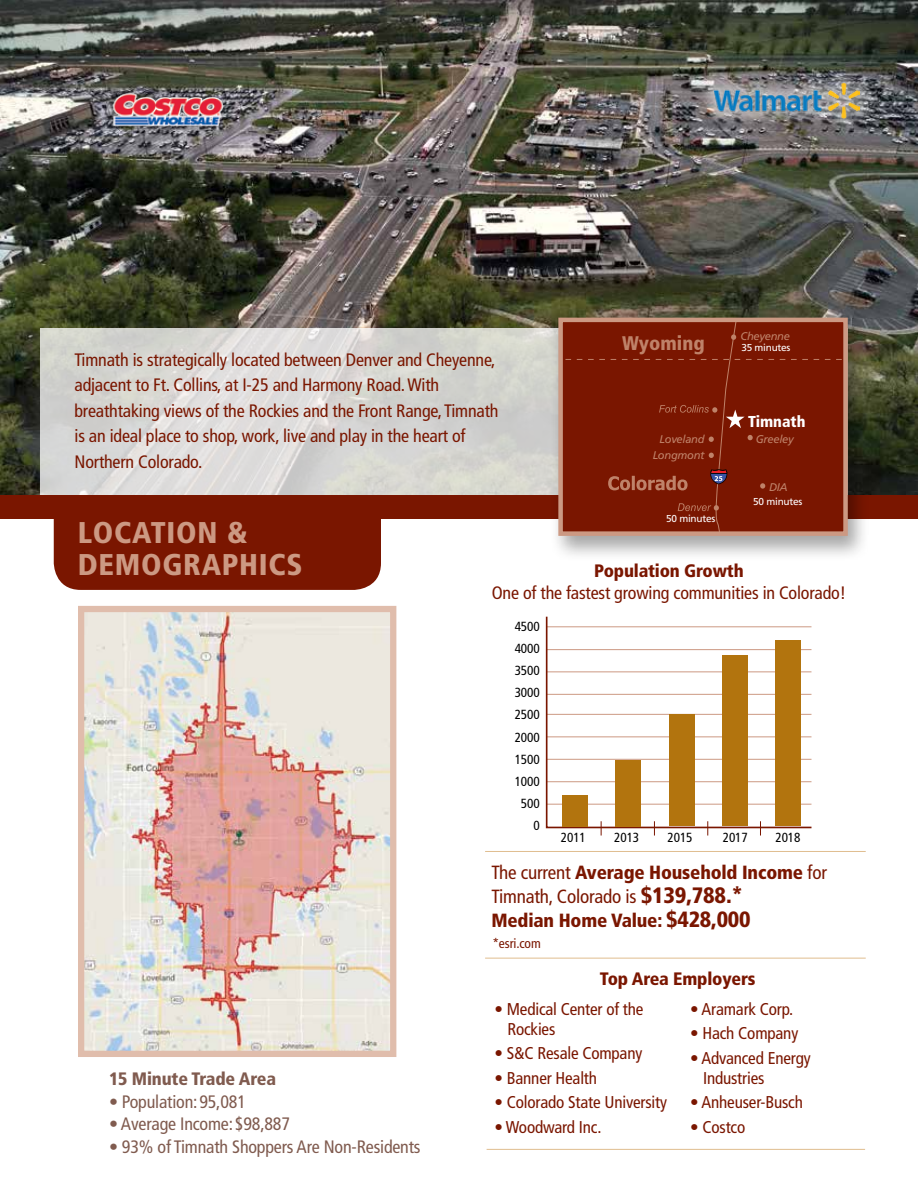
<style>
.page{position:relative;width:918px;height:1188px;background:#fff}
.page>*{position:absolute;margin:0;border:0;box-sizing:border-box;transform-origin:0 0}
.t1{font:900 condensed 30px/31.5px "Frutiger LT Std";letter-spacing:.025em;color:#cc9983}
.t2{font:900 condensed 19.65px "Frutiger LT Std";color:#bf8269}
.t3{font:900 condensed 19.05px/23.9px "Frutiger LT Std";letter-spacing:-.01em;color:#7a1600}
.t4{font:condensed 18px/25.5px "Frutiger LT Std";letter-spacing:-.01em;color:#7a1600}
.t5{font:condensed 18px "Frutiger LT Std";letter-spacing:-.01em;color:#805b4f}
.t6{font:900 condensed 18px "Frutiger LT Std";letter-spacing:-.01em;color:#7a1600}
.t7{font:900 condensed 18px "Frutiger LT Std";letter-spacing:-.01em;color:#805b4f}
.t8{font:condensed 17.1px/20.2px "Frutiger LT Std";letter-spacing:-.01em;color:#7a1600}
.t9{font:900 condensed 15.75px "Frutiger LT Std";color:#fff}
.t10{font:condensed 13.5px "Frutiger LT Std";letter-spacing:-.01em;color:#7a1600}
.t11{font:condensed 13.2px/22.2px "Frutiger LT Std";letter-spacing:-.01em;color:#000;text-align:right}
.t12{font:italic 11.1px "Frutiger";letter-spacing:-.025em;color:#bf8269}
.t13{font:10.05px "Frutiger";letter-spacing:-.025em;color:#fff}
.s1{font-weight:400}
.s2{font-size:22.35px}
.s3{font-size:22.05px}
</style>
<div class="page">
<div style="left:54px;top:396px;width:327px;height:194px;background:#7a1600;border-radius:27px"></div>
<img style="left:0;top:0;width:918px;height:495px">
<svg style="left:40px;top:328px;width:510px;height:167px;background:#d7d7d3"></svg>
<img style="left:85px;top:613px;width:304px;height:437px">
<div style="left:78px;top:606px;width:318px;height:451px;border:6px solid #e0bdac"></div>
<div style="left:0;top:495px;width:918px;height:23px;background:#7a1600"></div>
<div style="left:550px;top:313px;width:320px;height:249px;background:#000;opacity:.35"></div>
<div style="left:563px;top:323px;width:280px;height:208px;background:#7a1600"></div>
<div style="left:558px;top:318px;width:290px;height:218px;border:4px solid #cc9983"></div>
<hr style="left:485px;top:851px;width:381px;height:1px;background:#e0bd8f">
<hr style="left:485px;top:958px;width:381px;height:1px;background:#e0bd8f">
<hr style="left:487px;top:1149px;width:378px;height:1px;background:#e0bd8f">
<svg style="left:545px;top:616px;width:267px;height:213px"></svg>
<svg style="left:601px;top:821px;width:1px;height:15px"></svg>
<svg style="left:654px;top:821px;width:1px;height:15px"></svg>
<svg style="left:707px;top:821px;width:1px;height:15px"></svg>
<svg style="left:760px;top:821px;width:1px;height:15px"></svg>
<div style="left:562px;top:795px;width:26px;height:31px;background:#b2740e"></div>
<div style="left:615px;top:760px;width:26px;height:66px;background:#b2740e"></div>
<div style="left:669px;top:714px;width:25px;height:112px;background:#b2740e"></div>
<div style="left:722px;top:656px;width:26px;height:170px;background:#b2740e"></div>
<div style="left:775px;top:640px;width:25px;height:186px;background:#b2740e"></div>
<img style="left:109px;top:89px;width:116px;height:41px">
<svg style="left:701px;top:69px;width:171px;height:63px;background:#6c6a6a"></svg>
<img style="left:714px;top:82px;width:145px;height:36px">
<p class="t4" style="left:75px;top:347px;width:426px">Timnath is strategically located between Denver and Cheyenne, adjacent to Ft. Collins, at I-25 and Harmony Road. With breathtaking views of the Rockies and the Front Range, Timnath is an ideal place to shop, work, live and play in the heart of Northern Colorado.</p>
<p class="t12" style="left:740px;top:329px;width:51px">Cheyenne</p>
<p class="t2" style="left:622px;top:331px;width:84px">Wyoming</p>
<p class="t13" style="left:741px;top:342px;width:51px">35 minutes</p>
<p class="t9" style="left:748px;top:412px;width:59px">Timnath</p>
<p class="t12" style="left:660px;top:432px;width:47px">Loveland</p>
<p class="t12" style="left:756px;top:432px;width:39px">Greeley</p>
<p class="t12" style="left:653px;top:448px;width:53px">Longmont</p>
<p class="t12" style="left:769px;top:480px;width:20px">DIA</p>
<p class="t13" style="left:753px;top:495px;width:51px">50 minutes</p>
<h1 class="t1" style="left:78px;top:517px;width:226px">LOCATION &amp;<br>DEMOGRAPHICS</h1>
<p class="t7" style="left:109px;top:1068px;width:169px">15 Minute Trade Area</p>
<p class="t5" style="left:109px;top:1091px;width:138px">• Population:95,081</p>
<p class="t5" style="left:109px;top:1114px;width:183px">• Average Income:$98,887</p>
<p class="t5" style="left:109px;top:1136px;width:313px">• 93% of Timnath Shoppers Are Non-Residents</p>
<p class="t13" style="left:666px;top:513px;width:51px">50 minutes</p>
<p class="t6" style="left:594px;top:560px;width:151px">Population Growth</p>
<p class="t4" style="left:492px;top:581px;width:356px">One of the fastest growing communities in Colorado!</p>
<p class="t11" style="left:515px;top:615px;width:26px">4500<br>4000<br>3500<br>3000<br>2500<br>2000<br>1500<br>1000<br>500<br>0</p>
<p class="t11" style="left:561px;top:827px;width:26px">2011</p>
<p class="t11" style="left:614px;top:827px;width:26px">2013</p>
<p class="t11" style="left:668px;top:827px;width:26px">2015</p>
<p class="t11" style="left:723px;top:827px;width:26px">2017</p>
<p class="t11" style="left:776px;top:827px;width:26px">2018</p>
<p class="t3" style="left:492px;top:861px;width:337px"><span class="s1">The current</span> Average Household Income <span class="s1">for<br>Timnath, Colorado is</span> <span class="s2">$139,788.*<br></span>Median Home Value: <span class="s3">$428,000</span></p>
<p class="t10" style="left:492px;top:935px;width:50px">*esri.com</p>
<p class="t6" style="left:600px;top:968px;width:157px">Top Area Employers</p>
<p class="t8" style="left:507px;top:999px;width:138px;text-indent:-13px">• Medical Center of the<br>Rockies</p>
<p class="t8" style="left:495px;top:1043px;width:149px">• S&amp;C Resale Company</p>
<p class="t8" style="left:495px;top:1068px;width:104px">• Banner Health</p>
<p class="t8" style="left:495px;top:1092px;width:174px">• Colorado State University</p>
<p class="t8" style="left:495px;top:1117px;width:109px">• Woodward Inc.</p>
<p class="t8" style="left:690px;top:999px;width:105px">• Aramark Corp.</p>
<p class="t8" style="left:690px;top:1023px;width:110px">• Hach Company</p>
<p class="t8" style="left:703px;top:1048px;width:109px;text-indent:-13px">• Advanced Energy<br>Industries</p>
<p class="t8" style="left:690px;top:1092px;width:114px">• Anheuser-Busch</p>
<p class="t8" style="left:690px;top:1117px;width:57px">• Costco</p>
</div>
